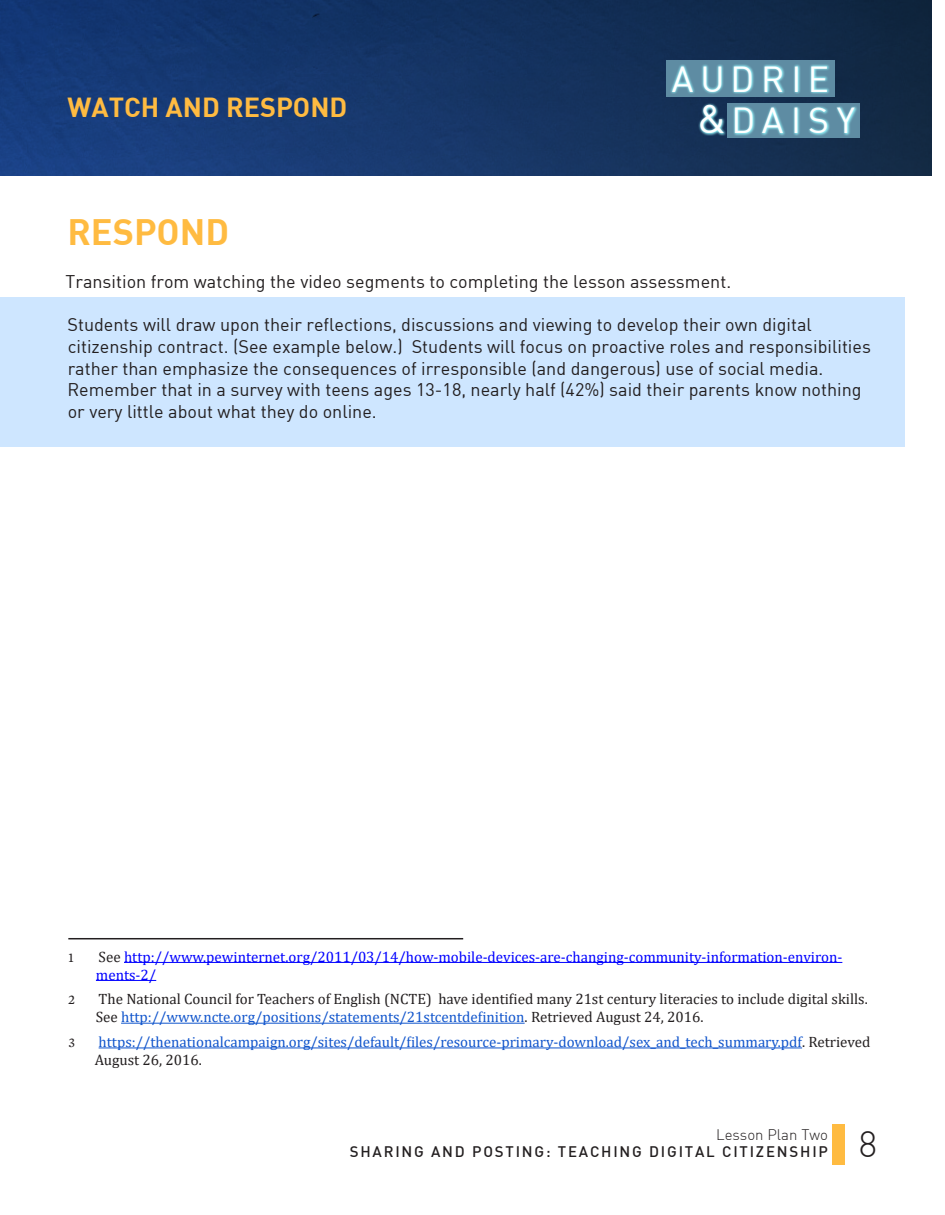
<style>
.page{position:relative;width:945px;height:1215px;background:#fff}
.page>*{position:absolute;margin:0;border:0;box-sizing:border-box;transform-origin:0 0}
.t1{font:36px "DIN Bold";color:#ffbb41}
.t2{font:36px "DIN Light Alternate";color:#231f20}
.t3{font:35.4px/41.5px "DIN";letter-spacing:.2em;color:#fff}
.t4{font:27px "DIN Bold";color:#ffbb41}
.t5{font:18px/21.6px "DIN";color:#231f20}
.Footnote{font:15px/18px "Cambria";color:#231f20}
.Footnote-2{font:15px/18px "Cambria";color:#15c}
.Footnote-3{font:15px/18px "Cambria";color:#00f}
.t6{font:500 15px "DIN";letter-spacing:.12em;color:#231f20}
.t7{font:15px "DIN Light Alternate";color:#231f20}
.Footnote-4{font:13.5px "Mercury Text G2";color:#231f20}
.s1{font-size:39.3px}
.s2{color:#231f20}
.s3{color:#15c}
</style>
<div class="page">
<img style="left:0;top:0;width:932px;height:176px">
<div style="left:666px;top:61px;width:169px;height:36px;background:#5e8ca3"></div>
<div style="left:728px;top:103px;width:132px;height:35px;background:#5e8ca3"></div>
<svg style="left:670px;top:64px;width:188px;height:72px"></svg>
<div style="left:832px;top:1124px;width:13px;height:40px;background:#ffbb41"></div>
<div style="left:0;top:297px;width:904px;height:150px;background:#cee6ff"></div>
<hr style="left:68px;top:938px;width:395px;height:1px;background:#231f20">
<hr style="left:124px;top:962px;width:718px;height:1px;background:#00f">
<hr style="left:96px;top:980px;width:60px;height:1px;background:#00f">
<hr style="left:121px;top:1023px;width:404px;height:1px;background:#15c">
<hr style="left:99px;top:1048px;width:703px;height:1px;background:#15c">
<p class="t4" style="left:68px;top:90px;width:281px">WATCH AND RESPOND</p>
<h2 class="t3" style="left:698px;top:57px;width:159px;text-indent:-26px">AUDRIE <span class="s1">&amp;</span> DAISY</h2>
<p class="t1" style="left:67px;top:208px;width:163px">RESPOND</p>
<p class="t5" style="left:66px;top:271px;width:667px">Transition from watching the video segments to completing the lesson assessment.</p>
<p class="t5" style="left:67px;top:314px;width:805px">Students will draw upon their reflections, discussions and viewing to develop their own digital citizenship contract. (See example below.) Students will focus on proactive roles and responsibilities rather than emphasize the consequences of irresponsible (and dangerous) use of social media.<br>Remember that in a survey with teens ages 13-18, nearly half (42%) said their parents know nothing or very little about what they do online.</p>
<p class="Footnote-4" style="left:68px;top:949px;width:7px">1</p>
<p class="Footnote-3" style="left:96px;top:947px;width:748px"><span class="s2">See</span> http://www.pewinternet.org/2011/03/14/how-mobile-devices-are-changing-community-information-environ&shy;ments-2/</p>
<p class="Footnote-4" style="left:68px;top:992px;width:9px">2</p>
<p class="Footnote" style="left:96px;top:990px;width:774px">The National Council for Teachers of English (NCTE) have identified many 21st century literacies to include digital skills.<br>See <span class="s3">http://www.ncte.org/positions/statements/21stcentdefinition</span>. Retrieved August 24, 2016.</p>
<p class="Footnote-4" style="left:69px;top:1035px;width:8px">3</p>
<p class="Footnote-2" style="left:95px;top:1033px;width:777px">https://thenationalcampaign.org/sites/default/files/resource-primary-download/sex_and_tech_summary.pdf<span class="s2">. Retrieved<br>August 26, 2016.</span></p>
<p class="t7" style="left:716px;top:1125px;width:113px">Lesson Plan Two</p>
<p class="t6" style="left:350px;top:1142px;width:480px">SHARING AND POSTING: TEACHING DIGITAL CITIZENSHIP</p>
<h1 class="t2" style="left:859px;top:1121px;width:20px">8</h1>
</div>
